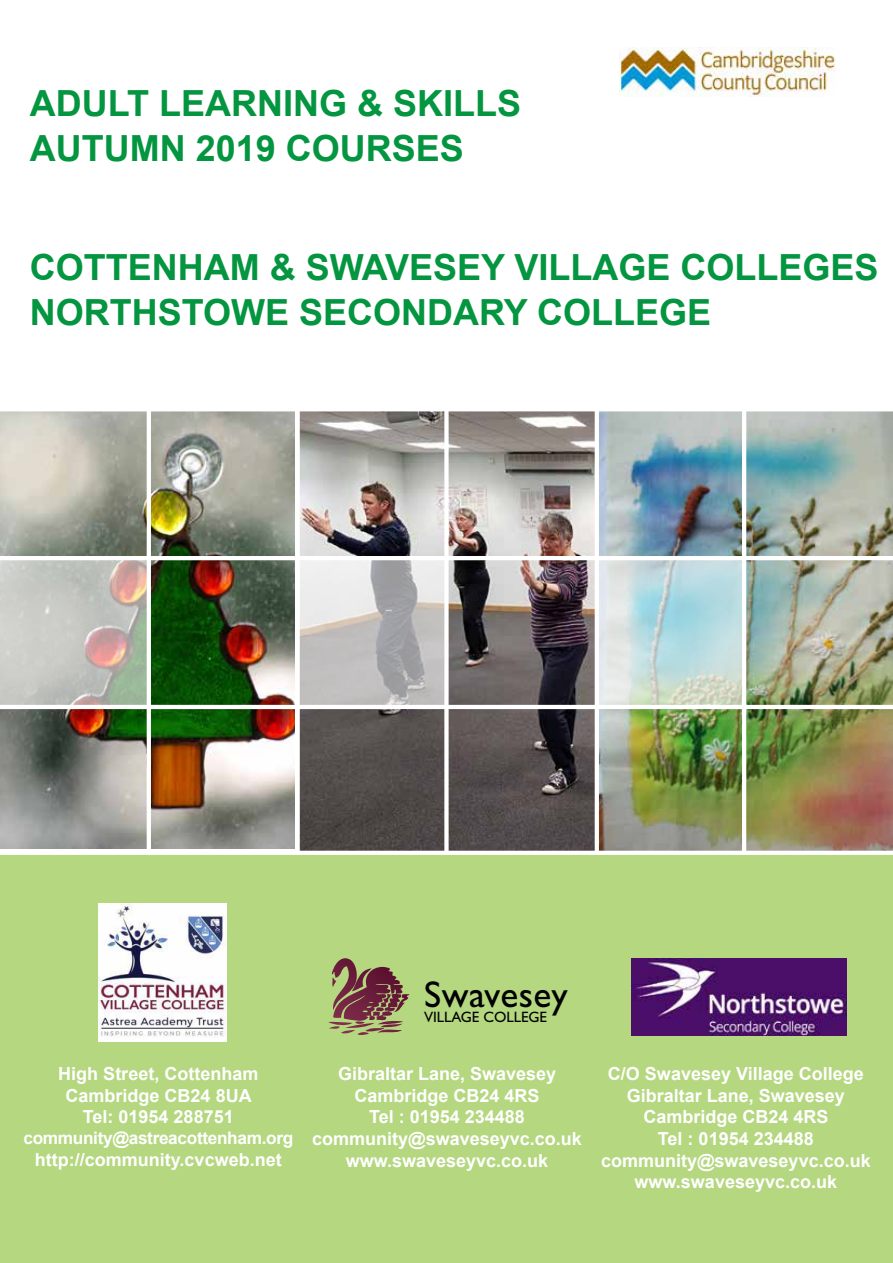
<style>
.page{position:relative;width:893px;height:1263px;background:#fff}
.page>*{position:absolute;margin:0;border:0;box-sizing:border-box;transform-origin:0 0}
.t1{font:37.2px "Gill Sans";letter-spacing:.015em;color:#000}
.t2{font:700 36px/45px "Arial";color:#03953f}
.t3{font:700 18px/21.6px "Arial";color:#fff;text-align:center}
.t4{font:700 17.25px "Arial";letter-spacing:-.02em;color:#fff}
.t5{font:15px "Gill Sans";letter-spacing:-.005em;color:#000}
</style>
<div class="page">
<div style="left:0;top:854px;width:893px;height:409px;background:#b4d780"></div>
<img style="left:300px;top:411px;width:295px;height:440px">
<img style="left:599px;top:411px;width:294px;height:440px">
<img style="left:0;top:411px;width:295px;height:438px">
<img style="left:631px;top:958px;width:215px;height:78px">
<img style="left:619px;top:48px;width:216px;height:48px">
<img style="left:99px;top:904px;width:128px;height:138px">
<hr style="left:0;top:851px;width:893px;height:4px;background:#fff">
<hr style="left:0;top:705px;width:893px;height:4px;background:#fff">
<hr style="left:0;top:556px;width:893px;height:4px;background:#fff">
<hr style="left:147px;top:407px;width:4px;height:447px;background:#fff">
<div style="left:444px;top:408px;width:5px;height:446px;background:#fff"></div>
<hr style="left:742px;top:407px;width:4px;height:447px;background:#fff">
<svg style="left:0;top:560px;width:147px;height:145px;background:#c3c0b9"></svg>
<svg style="left:299px;top:560px;width:146px;height:145px;background:#c6c4c4"></svg>
<svg style="left:599px;top:560px;width:143px;height:145px;background:#c5dcdd"></svg>
<svg style="left:328px;top:958px;width:82px;height:77px"></svg>
<h2 class="t2" style="left:30px;top:81px;width:493px">ADULT LEARNING &amp; SKILLS<br>AUTUMN 2019 COURSES</h2>
<h2 class="t2" style="left:30px;top:246px;width:850px">COTTENHAM &amp; SWAVESEY VILLAGE COLLEGES<br>NORTHSTOWE SECONDARY COLLEGE</h2>
<p class="t3" style="left:58px;top:1063px;width:202px">High Street, Cottenham<br>Cambridge CB24 8UA<br>Tel: 01954 288751</p>
<p class="t4" style="left:23px;top:1126px;width:271px">community@astreacottenham.org</p>
<p class="t3" style="left:35px;top:1149px;width:248px">http://community.cvcweb.net</p>
<h1 class="t1" style="left:424px;top:973px;width:145px">Swavesey</h1>
<p class="t5" style="left:424px;top:1008px;width:124px">VILLAGE COLLEGE</p>
<p class="t3" style="left:312px;top:1063px;width:271px">Gibraltar Lane, Swavesey<br>Cambridge CB24 4RS<br>Tel : 01954 234488 community@swaveseyvc.co.uk www.swaveseyvc.co.uk</p>
<p class="t3" style="left:601px;top:1063px;width:271px">C/O Swavesey Village College<br>Gibraltar Lane, Swavesey<br>Cambridge CB24 4RS<br>Tel : 01954 234488 community@swaveseyvc.co.uk www.swaveseyvc.co.uk</p>
</div>
